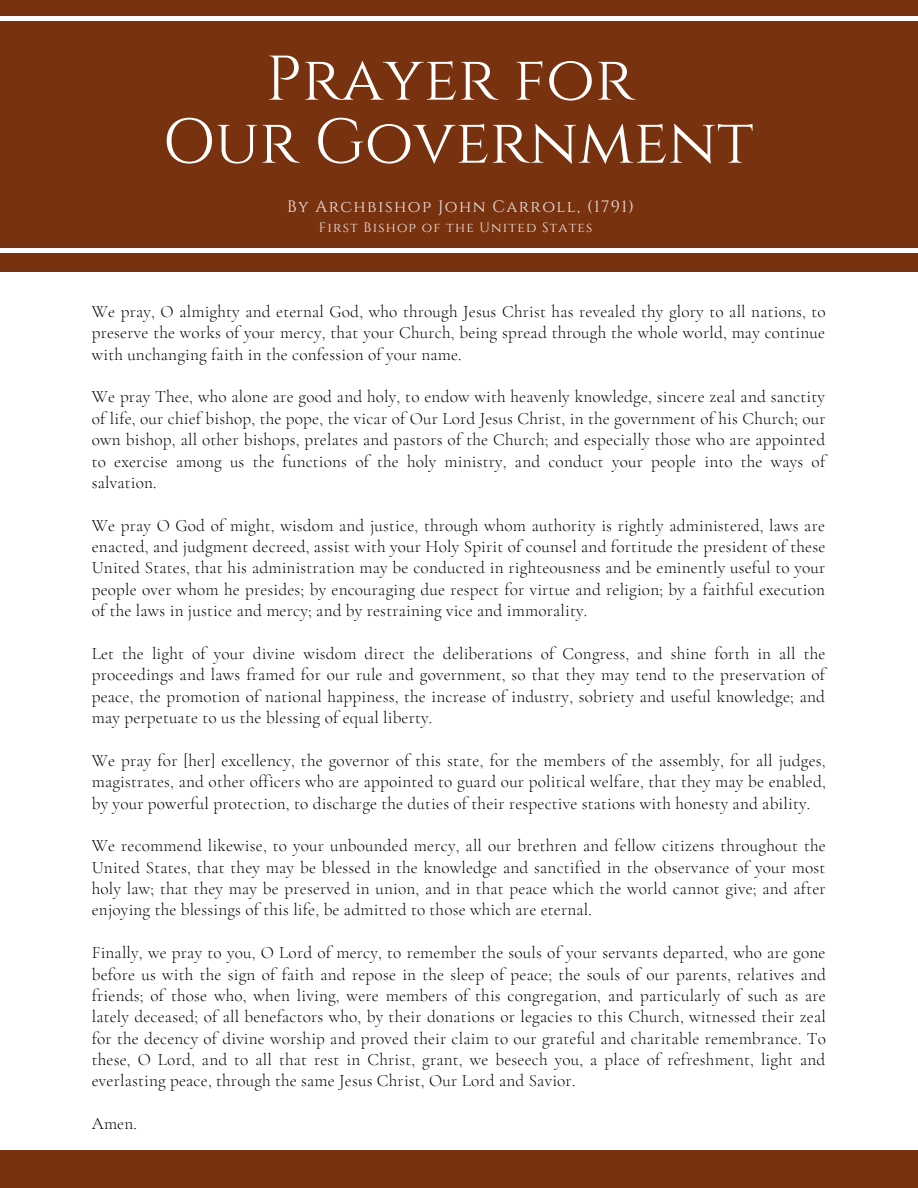
<style>
.page{position:relative;width:918px;height:1188px;background:#fff}
.page>*{position:absolute;margin:0;border:0;box-sizing:border-box;transform-origin:0 0}
.t1{font:63px "Cinzel";color:#fff}
.t2{font:300 17.25px/21.3px "Cormorant Garamond";letter-spacing:.01em;color:#000;text-align:justify}
.t3{font:16.5px "Cinzel";letter-spacing:.085em;color:#ebe5e5}
.t4{font:13.5px "Cinzel";letter-spacing:.085em;color:#ebe5e5}
</style>
<div class="page">
<div style="left:0;top:0;width:918px;height:272px;background:#79320f"></div>
<div style="left:0;top:16px;width:918px;height:5px;background:#fff"></div>
<div style="left:0;top:248px;width:918px;height:5px;background:#fff"></div>
<div style="left:0;top:1150px;width:918px;height:38px;background:#79320f"></div>
<p class="t1" style="left:266px;top:39px;width:370px">Prayer for</p>
<p class="t1" style="left:162px;top:102px;width:593px">Our Government</p>
<p class="t3" style="left:287px;top:196px;width:349px">By Archbishop John Carroll, (1791)</p>
<p class="t4" style="left:319px;top:219px;width:275px">First Bishop of the United States</p>
<p class="t2" style="left:92px;top:301px;width:736px">We pray, O almighty and eternal God, who through Jesus Christ has revealed thy glory to all nations, to preserve the works of your mercy, that your Church, being spread through the whole world, may continue with unchanging faith in the confession of your name.</p>
<p class="t2" style="left:92px;top:386px;width:735px">We pray Thee, who alone are good and holy, to endow with heavenly knowledge, sincere zeal and sanctity of life, our chief bishop, the pope, the vicar of Our Lord Jesus Christ, in the government of his Church; our own bishop, all other bishops, prelates and pastors of the Church; and especially those who are appointed to exercise among us the functions of the holy ministry, and conduct your people into the ways of salvation.</p>
<p class="t2" style="left:92px;top:515px;width:735px">We pray O God of might, wisdom and justice, through whom authority is rightly administered, laws are enacted, and judgment decreed, assist with your Holy Spirit of counsel and fortitude the president of these United States, that his administration may be conducted in righteousness and be eminently useful to your people over whom he presides; by encouraging due respect for virtue and religion; by a faithful execution of the laws in justice and mercy; and by restraining vice and immorality.</p>
<p class="t2" style="left:92px;top:643px;width:735px">Let the light of your divine wisdom direct the deliberations of Congress, and shine forth in all the proceedings and laws framed for our rule and government, so that they may tend to the preservation of peace, the promotion of national happiness, the increase of industry, sobriety and useful knowledge; and may perpetuate to us the blessing of equal liberty.</p>
<p class="t2" style="left:92px;top:750px;width:736px">We pray for [her] excellency, the governor of this state, for the members of the assembly, for all judges, magistrates, and other officers who are appointed to guard our political welfare, that they may be enabled, by your powerful protection, to discharge the duties of their respective stations with honesty and ability.</p>
<p class="t2" style="left:92px;top:835px;width:736px">We recommend likewise, to your unbounded mercy, all our brethren and fellow citizens throughout the United States, that they may be blessed in the knowledge and sanctified in the observance of your most holy law; that they may be preserved in union, and in that peace which the world cannot give; and after enjoying the blessings of this life, be admitted to those which are eternal.</p>
<p class="t2" style="left:92px;top:942px;width:736px">Finally, we pray to you, O Lord of mercy, to remember the souls of your servants departed, who are gone before us with the sign of faith and repose in the sleep of peace; the souls of our parents, relatives and friends; of those who, when living, were members of this congregation, and particularly of such as are lately deceased; of all benefactors who, by their donations or legacies to this Church, witnessed their zeal for the decency of divine worship and proved their claim to our grateful and charitable remembrance. To these, O Lord, and to all that rest in Christ, grant, we beseech you, a place of refreshment, light and everlasting peace, through the same Jesus Christ, Our Lord and Savior.</p>
<p class="t2" style="left:92px;top:1113px;width:47px">Amen.</p>
</div>
